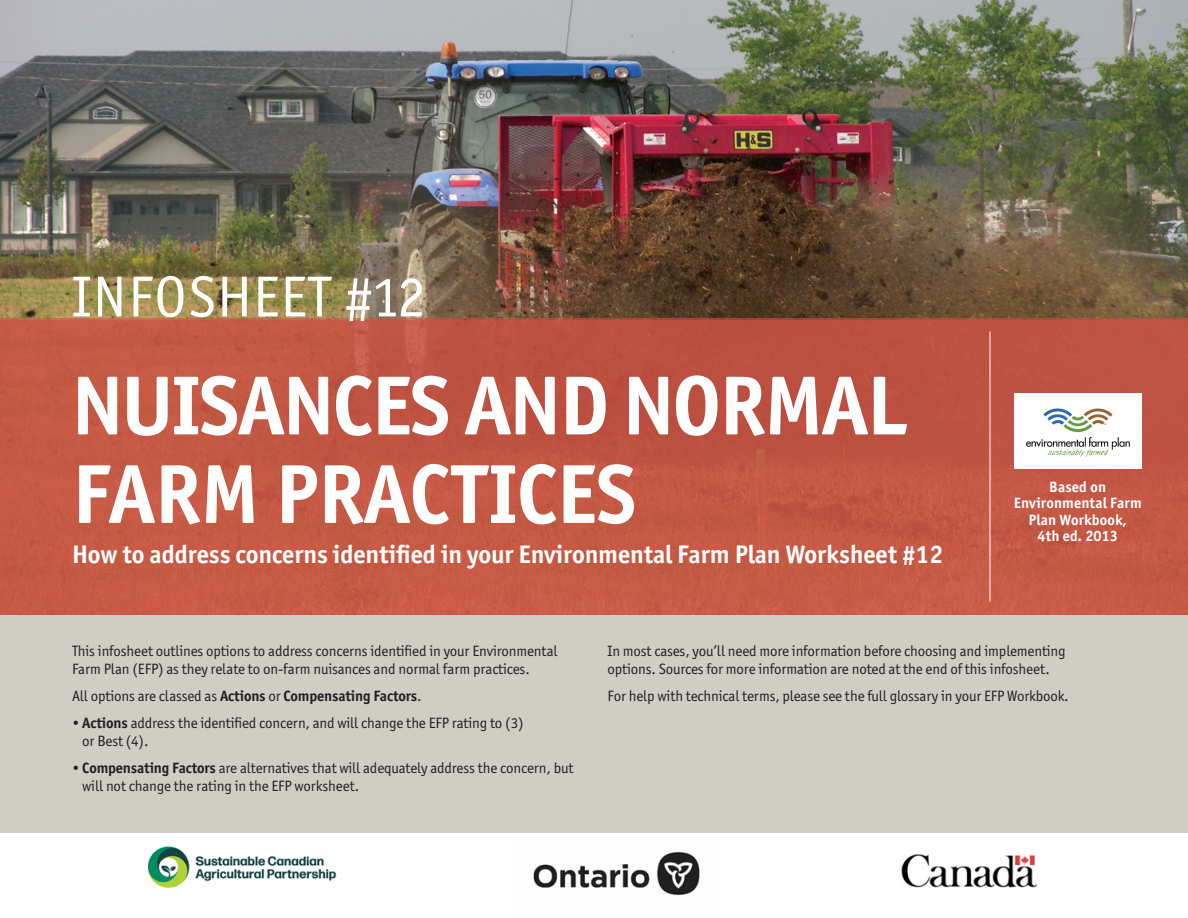
<style>
.page{position:relative;width:1188px;height:918px;background:#fff}
.page>*{position:absolute;margin:0;border:0;box-sizing:border-box;transform-origin:0 0}
.t1{font:700 84px/88.5px "Officina Sans ITC Pro";letter-spacing:-.02em;color:#fff}
.t2{font:57.9px "Officina Sans ITC Pro";letter-spacing:.01em;color:#fff}
.t3{font:700 25.5px "Officina Sans ITC Pro";letter-spacing:-.005em;color:#fff}
.t4{font:15px/18px "Officina Sans ITC Pro";letter-spacing:-.01em;color:#231f20}
.t5{font:700 15px "Officina Sans ITC Pro";letter-spacing:-.01em;color:#231f20}
.t6{font:700 15px/16.5px "Officina Sans ITC Pro";letter-spacing:.01em;color:#fff;text-align:center}
.s1{font-weight:400}
.s2{font-weight:700}
</style>
<div class="page">
<img style="left:148px;top:832px;width:889px;height:63px">
<img style="left:0;top:0;width:1188px;height:318px">
<div style="left:0;top:318px;width:1188px;height:297px;background:#c45844"></div>
<div style="left:0;top:615px;width:1188px;height:217px;background:#cfcec4"></div>
<hr style="left:990px;top:332px;width:1px;height:270px;background:#fff">
<div style="left:1014px;top:393px;width:128px;height:75px;background:#fff"></div>
<img style="left:1026px;top:408px;width:104px;height:49px">
<h2 class="t2" style="left:72px;top:263px;width:355px">INFOSHEET #12</h2>
<h1 class="t1" style="left:72px;top:361px;width:837px">NUISANCES AND NORMAL<br>FARM PRACTICES</h1>
<h3 class="t3" style="left:72px;top:539px;width:873px">How to address concerns identified in your Environmental Farm Plan Worksheet #12</h3>
<p class="t6" style="left:1014px;top:478px;width:130px">Based on<br>Environmental Farm<br>Plan Workbook,<br>4th ed. 2013</p>
<p class="t4" style="left:72px;top:641px;width:487px">This infosheet outlines options to address concerns identified in your Environmental<br>Farm Plan (EFP) as they relate to on-farm nuisances and normal farm practices.</p>
<p class="t5" style="left:72px;top:686px;width:351px"><span class="s1">All options are classed as</span> Actions <span class="s1">or</span> Compensating Factors<span class="s1">.</span></p>
<p class="t4" style="left:82px;top:713px;width:443px;text-indent:-10px">• <span class="s2">Actions</span> address the identified concern, and will change the EFP rating to (3) or Best (4).</p>
<p class="t4" style="left:82px;top:758px;width:493px;text-indent:-10px">• <span class="s2">Compensating Factors</span> are alternatives that will adequately address the concern, but will not change the rating in the EFP worksheet.</p>
<p class="t4" style="left:607px;top:641px;width:460px">In most cases, you’ll need more information before choosing and implementing options. Sources for more information are noted at the end of this infosheet.</p>
<p class="t4" style="left:607px;top:686px;width:463px">For help with technical terms, please see the full glossary in your EFP Workbook.</p>
</div>
